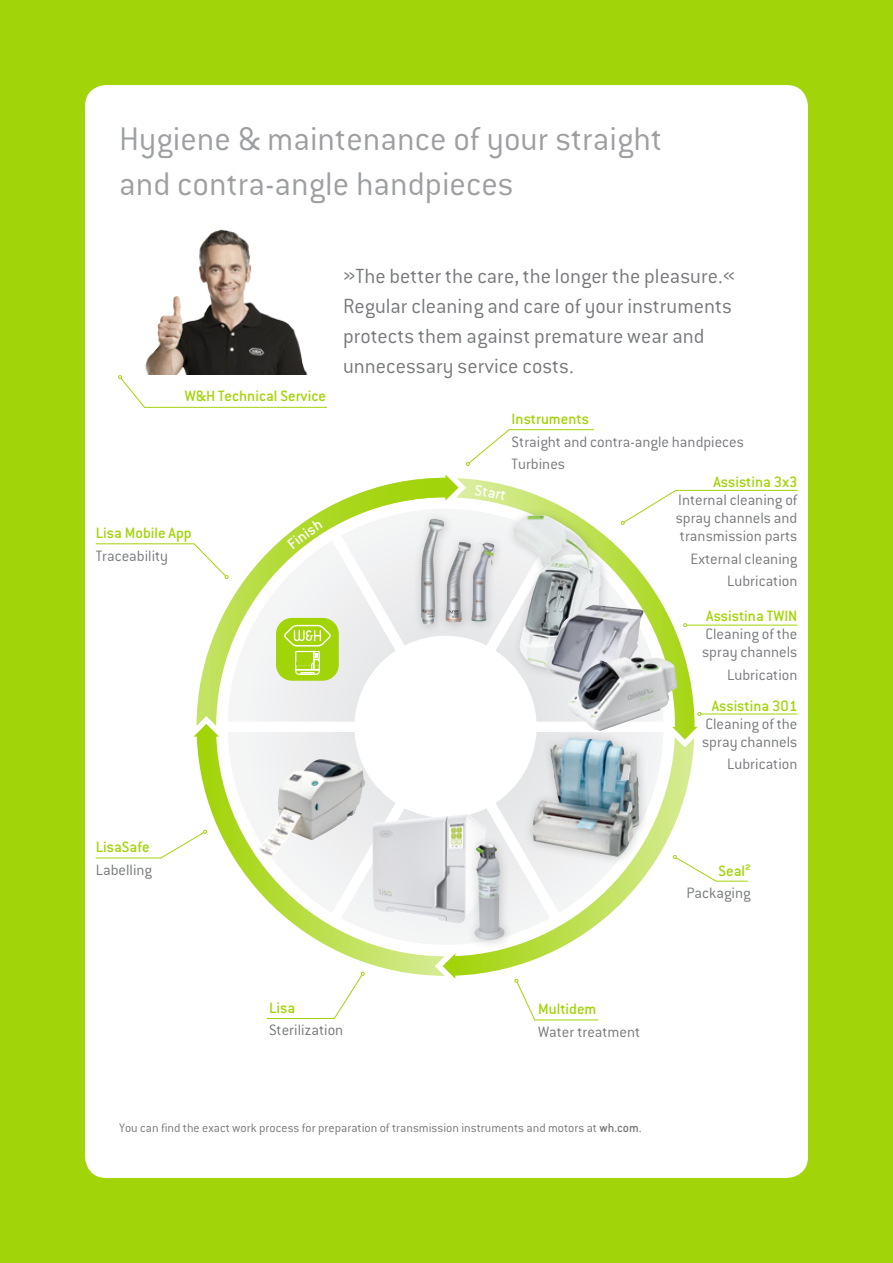
<style>
.page{position:relative;width:893px;height:1263px;background:#a2d40a}
.page>*{position:absolute;margin:0;border:0;box-sizing:border-box;transform-origin:0 0}
.t1{font:300 36px/45px "Conduit ITC Pro";color:#9d9fa2}
.t2{font:300 22.5px/30px "Conduit ITC Pro";color:#76787b}
.t3{font:300 16.5px/18px "Conduit ITC Pro";color:#76787b}
.t4{font:500 16.5px "Conduit ITC Pro";color:#a2d40a}
.t5{font:300 13.5px "Conduit ITC Pro";color:#76787b}
.s1{font-weight:500}
</style>
<div class="page">
<div style="left:85px;top:85px;width:723px;height:1093px;background:#fff;border-radius:21px"></div>
<img style="left:145px;top:229px;width:163px;height:145px">
<svg style="left:445px;top:739px;width:249px;height:240px"></svg>
<svg style="left:458px;top:478px;width:239px;height:261px"></svg>
<svg style="left:194px;top:724px;width:251px;height:252px"></svg>
<svg style="left:197px;top:475px;width:261px;height:251px"></svg>
<svg style="left:228px;top:509px;width:435px;height:446px"></svg>
<div style="left:277px;top:618px;width:61px;height:62px;background:#a2d40a;border-radius:15px"></div>
<div style="left:276px;top:618px;width:63px;height:63px;border:1px solid #a2d40a;border-radius:15px"></div>
<svg style="left:284px;top:625px;width:47px;height:50px"></svg>
<img style="left:256px;top:759px;width:110px;height:99px">
<img style="left:372px;top:814px;width:114px;height:110px">
<div style="left:466px;top:836px;width:48px;height:114px;background:#231f20;opacity:.2"></div>
<img style="left:474px;top:844px;width:31px;height:97px">
<div style="left:522px;top:729px;width:127px;height:138px;background:#231f20;opacity:.2"></div>
<img style="left:530px;top:738px;width:109px;height:119px">
<div style="left:505px;top:507px;width:107px;height:172px;background:#231f20;opacity:.2"></div>
<img style="left:513px;top:515px;width:88px;height:153px">
<img style="left:546px;top:605px;width:98px;height:80px">
<img style="left:567px;top:657px;width:110px;height:74px">
<div style="left:412px;top:511px;width:42px;height:124px;background:#231f20;opacity:.2"></div>
<img style="left:421px;top:519px;width:23px;height:106px">
<div style="left:437px;top:533px;width:44px;height:99px;background:#231f20;opacity:.2"></div>
<img style="left:445px;top:541px;width:17px;height:81px">
<div style="left:463px;top:534px;width:42px;height:98px;background:#231f20;opacity:.2"></div>
<img style="left:471px;top:542px;width:24px;height:80px">
<svg style="left:95px;top:543px;width:133px;height:36px"></svg>
<svg style="left:95px;top:830px;width:112px;height:29px"></svg>
<svg style="left:673px;top:855px;width:75px;height:27px"></svg>
<svg style="left:466px;top:429px;width:129px;height:37px"></svg>
<svg style="left:266px;top:972px;width:99px;height:47px"></svg>
<svg style="left:515px;top:979px;width:84px;height:42px"></svg>
<svg style="left:118px;top:375px;width:210px;height:33px"></svg>
<svg style="left:621px;top:490px;width:177px;height:35px"></svg>
<hr style="left:701px;top:714px;width:96px;height:1px;background:#a2d40a">
<svg style="left:697px;top:712px;width:4px;height:4px"></svg>
<hr style="left:687px;top:625px;width:110px;height:1px;background:#a2d40a">
<svg style="left:683px;top:623px;width:4px;height:4px"></svg>
<svg style="left:475px;top:484px;width:31px;height:16px"></svg>
<svg style="left:287px;top:519px;width:36px;height:30px"></svg>
<h1 class="t1" style="left:119px;top:117px;width:544px">Hygiene &amp; maintenance of your straight and contra-angle handpieces</h1>
<p class="t4" style="left:185px;top:387px;width:143px">W&amp;H Technical Service</p>
<p class="t4" style="left:96px;top:524px;width:98px">Lisa Mobile App</p>
<p class="t3" style="left:96px;top:547px;width:74px">Traceability</p>
<h2 class="t2" style="left:343px;top:261px;width:394px">»The better the care, the longer the pleasure.« Regular cleaning and care of your instruments protects them against premature wear and unnecessary service costs.</h2>
<p class="t4" style="left:512px;top:410px;width:79px">Instruments</p>
<p class="t3" style="left:512px;top:430px;width:234px;line-height:22.5px">Straight and contra-angle handpieces<br>Turbines</p>
<p class="t4" style="left:713px;top:473px;width:86px">Assistina 3x3</p>
<p class="t3" style="left:676px;top:491px;width:123px;text-align:justify">Internal cleaning of spray channels and transmission parts</p>
<p class="t3" style="left:690px;top:547px;width:108px;line-height:22.5px;text-align:right">External cleaning<br>Lubrication</p>
<p class="t4" style="left:706px;top:607px;width:93px">Assistina TWIN</p>
<p class="t3" style="left:702px;top:625px;width:97px">Cleaning of the spray channels</p>
<p class="t3" style="left:727px;top:666px;width:72px">Lubrication</p>
<p class="t4" style="left:712px;top:696px;width:87px">Assistina 301</p>
<p class="t3" style="left:702px;top:715px;width:97px">Cleaning of the spray channels</p>
<p class="t3" style="left:727px;top:755px;width:72px">Lubrication</p>
<p class="t4" style="left:96px;top:838px;width:56px">LisaSafe</p>
<p class="t3" style="left:96px;top:861px;width:58px">Labelling</p>
<p class="t4" style="left:718px;top:861px;width:34px">Seal²</p>
<p class="t3" style="left:686px;top:884px;width:66px">Packaging</p>
<p class="t4" style="left:269px;top:998px;width:28px">Lisa</p>
<p class="t3" style="left:269px;top:1021px;width:76px">Sterilization</p>
<p class="t4" style="left:538px;top:1000px;width:60px">Multidem</p>
<p class="t3" style="left:538px;top:1023px;width:104px">Water treatment</p>
<p class="t5" style="left:119px;top:1120px;width:524px">You can find the exact work process for preparation of transmission instruments and motors at <span class="s1">wh.com</span>.</p>
</div>
